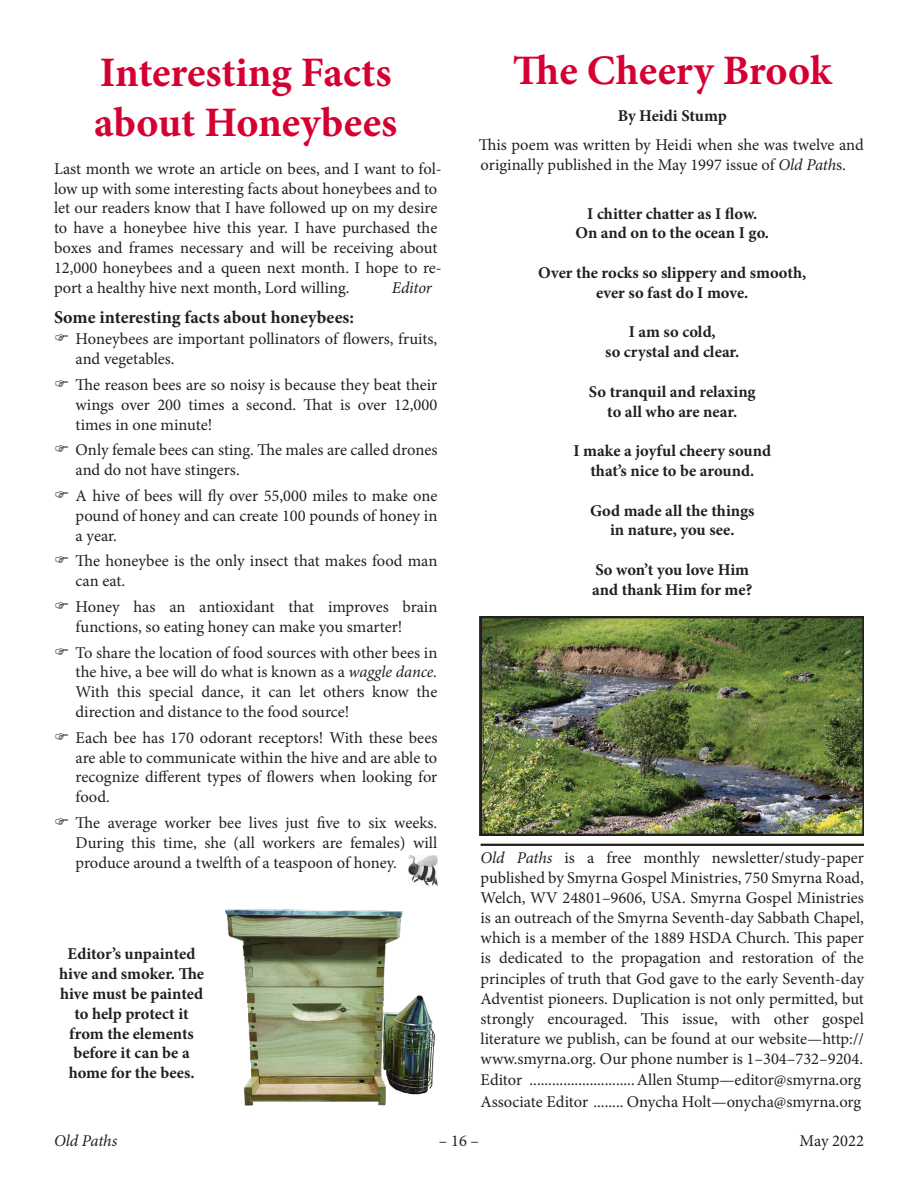
<style>
.page{position:relative;width:918px;height:1188px;background:#fff}
.page>*{position:absolute;margin:0;border:0;box-sizing:border-box;transform-origin:0 0}
.t1{font:700 42px/50.4px "Minion Pro";letter-spacing:-.005em;color:#d50032}
.t2{font:700 18px "Minion Pro";color:#231f20}
.t3{font:16.5px/19.8px "Minion Pro";letter-spacing:-.005em;color:#231f20}
.t4{font:700 16.5px/19.8px "Minion Pro";color:#231f20;text-align:center}
.t5{font:italic 16.5px "Minion Pro";letter-spacing:-.01em;color:#231f20}
.s1{font-style:italic}
</style>
<div class="page">
<hr style="left:481px;top:844px;width:383px;height:2px;background:#231f20">
<img style="left:480px;top:617px;width:384px;height:218px">
<img style="left:226px;top:910px;width:209px;height:196px">
<img style="left:408px;top:855px;width:29px;height:30px">
<h1 class="t1" style="left:94px;top:51px;width:304px">Interesting Facts about Honeybees</h1>
<p class="t3" style="left:54px;top:160px;width:389px">Last month we wrote an article on bees, and I want to fol‐ low up with some interesting facts about honeybees and to let our readers know that I have followed up on my desire to have a honeybee hive this year. I have purchased the boxes and frames necessary and will be receiving about 12,000 honeybees and a queen next month. I hope to re‐ port a healthy hive next month, Lord willing.</p>
<p class="t5" style="left:392px;top:281px;width:42px">Editor</p>
<p class="t2" style="left:54px;top:310px;width:302px">Some interesting facts about honeybees:</p>
<p class="t3" style="left:76px;top:331px;width:363px;text-indent:-22px">☞ Honeybees are important pollinators of flowers, fruits, and vegetables.</p>
<p class="t3" style="left:76px;top:376px;width:363px;text-align:justify;text-indent:-22px">☞ The reason bees are so noisy is because they beat their wings over 200 times a second. That is over 12,000 times in one minute!</p>
<p class="t3" style="left:76px;top:442px;width:363px;text-indent:-22px">☞ Only female bees can sting. The males are called drones and do not have stingers.</p>
<p class="t3" style="left:76px;top:487px;width:363px;text-align:justify;text-indent:-22px">☞ A hive of bees will fly over 55,000 miles to make one pound of honey and can create 100 pounds of honey in a year.</p>
<p class="t3" style="left:76px;top:553px;width:363px;text-indent:-22px">☞ The honeybee is the only insect that makes food man can eat.</p>
<p class="t3" style="left:76px;top:598px;width:363px;text-indent:-22px">☞ Honey has an antioxidant that improves brain functions, so eating honey can make you smarter!</p>
<p class="t3" style="left:76px;top:644px;width:363px;text-align:justify;text-indent:-22px">☞ To share the location of food sources with other bees in the hive, a bee will do what is known as a <span class="s1">waggle dance.<br></span>With this special dance, it can let others know the direction and distance to the food source!</p>
<p class="t3" style="left:76px;top:729px;width:363px;text-align:justify;text-indent:-22px">☞ Each bee has 170 odorant receptors! With these bees are able to communicate within the hive and are able to recognize different types of flowers when looking for food.</p>
<p class="t3" style="left:76px;top:814px;width:363px;text-align:justify;text-indent:-22px">☞ The average worker bee lives just five to six weeks.<br>During this time, she (all workers are females) will produce around a twelfth of a teaspoon of honey.</p>
<p class="t4" style="left:59px;top:946px;width:147px">Editor’s unpainted hive and smoker. The hive must be painted to help protect it from the elements before it can be a home for the bees.</p>
<h1 class="t1" style="left:513px;top:49px;width:320px">The Cheery Brook</h1>
<p class="t4" style="left:618px;top:108px;width:111px">By Heidi Stump</p>
<p class="t3" style="left:479px;top:136px;width:387px">This poem was written by Heidi when she was twelve and originally published in the May 1997 issue of <span class="s1">Old Path</span>s.</p>
<p class="t4" style="left:575px;top:205px;width:195px">I chitter chatter as I flow.<br>On and on to the ocean I go.</p>
<p class="t4" style="left:538px;top:264px;width:270px">Over the rocks so slippery and smooth, ever so fast do I move.</p>
<p class="t4" style="left:605px;top:324px;width:136px">I am so cold,<br>so crystal and clear.</p>
<p class="t4" style="left:589px;top:383px;width:168px">So tranquil and relaxing to all who are near.</p>
<p class="t4" style="left:573px;top:442px;width:199px">I make a joyful cheery sound that’s nice to be around.</p>
<p class="t4" style="left:590px;top:502px;width:166px">God made all the things in nature, you see.</p>
<p class="t4" style="left:592px;top:561px;width:162px;text-align:left">So won’t you love Him and thank Him for me?</p>
<p class="t3" style="left:481px;top:849px;width:385px;text-align:justify"><span class="s1">Old Paths</span> is a free monthly newsletter/study-paper published by Smyrna Gospel Ministries, 750 Smyrna Road, Welch, WV 24801–9606, USA. Smyrna Gospel Ministries is an outreach of the Smyrna Seventh-day Sabbath Chapel, which is a member of the 1889 HSDA Church. This paper is dedicated to the propagation and restoration of the principles of truth that God gave to the early Seventh-day Adventist pioneers. Duplication is not only permitted, but strongly encouraged. This issue, with other gospel literature we publish, can be found at our website—http:// www.smyrna.org. Our phone number is 1–304–732–9204.</p>
<p class="t3" style="left:481px;top:1071px;width:382px;line-height:21.6px">Editor ............................Allen Stump—editor@smyrna.org<br>Associate Editor ........ Onycha Holt—onycha@smyrna.org</p>
<p class="t5" style="left:54px;top:1134px;width:65px">Old Paths</p>
<p class="t3" style="left:439px;top:1132px;width:42px">–16–</p>
<p class="t3" style="left:800px;top:1132px;width:66px">May 2022</p>
</div>
